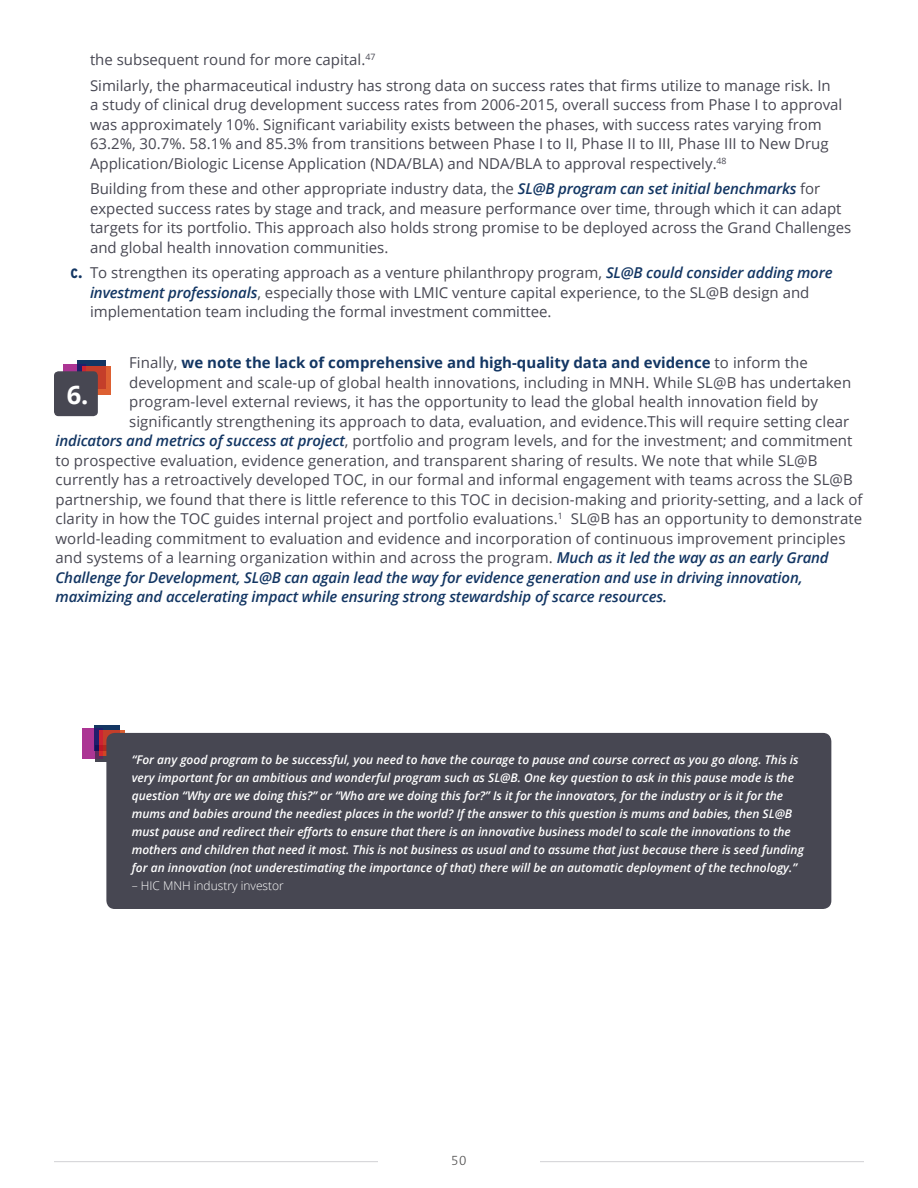
<style>
.page{position:relative;width:918px;height:1188px;background:#fff}
.page>*{position:absolute;margin:0;border:0;box-sizing:border-box;transform-origin:0 0}
.t1{font:700 25.5px "Open Sans";color:#fff}
.t2{font:15px/19.5px "Open Sans";color:#474752}
.t3{font:italic 600 15px "Open Sans";letter-spacing:-.01em;color:#133663}
.t4{font:700 15px "Open Sans";color:#133663}
.t5{font:300 13.5px "The Sans B W3";color:#535252}
.t6{font:italic 600 12px/18px "Open Sans";color:#fff}
.t7{font:300 12px "Open Sans";color:#fff}
.s1{font-weight:600;font-style:italic;color:#133663}
.s2{font-family:"Interstate";font-weight:700;font-stretch:condensed;font-size:18px;color:#133663}
.s3{font-weight:400;color:#474752}
</style>
<div class="page">
<hr style="left:54px;top:1161px;width:324px;height:1px;background:#d1d1d4">
<hr style="left:540px;top:1161px;width:324px;height:1px;background:#d1d1d4">
<svg style="left:98px;top:367px;width:13px;height:28px"></svg>
<svg style="left:77px;top:360px;width:28px;height:28px"></svg>
<svg style="left:63px;top:364px;width:23px;height:7px"></svg>
<div style="left:54px;top:371px;width:44px;height:45px;background:#474752;border-radius:4px"></div>
<div style="left:100px;top:731px;width:25px;height:25px;background:#d05d34"></div>
<svg style="left:95px;top:725px;width:25px;height:21px"></svg>
<svg style="left:95px;top:746px;width:11px;height:16px"></svg>
<svg style="left:83px;top:729px;width:20px;height:30px"></svg>
<div style="left:106px;top:733px;width:725px;height:176px;background:#474752;border-radius:8px"></div>
<p class="t2" style="left:90px;top:50px;width:287px">the subsequent round for more capital.<sup>47</sup></p>
<p class="t2" style="left:90px;top:75px;width:754px">Similarly, the pharmaceutical industry has strong data on success rates that firms utilize to manage risk. In a study of clinical drug development success rates from 2006-2015, overall success from Phase I to approval was approximately 10%. Significant variability exists between the phases, with success rates varying from 63.2%, 30.7%. 58.1% and 85.3% from transitions between Phase I to II, Phase II to III, Phase III to New Drug Application/Biologic License Application (NDA/BLA) and NDA/BLA to approval respectively.<sup>48</sup></p>
<p class="t2" style="left:90px;top:179px;width:763px">Building from these and other appropriate industry data, the <span class="s1">SL@B program can set initial benchmarks</span> for expected success rates by stage and track, and measure performance over time, through which it can adapt targets for its portfolio. This approach also holds strong promise to be deployed across the Grand Challenges and global health innovation communities.</p>
<p class="t2" style="left:90px;top:263px;width:744px;text-indent:-20px"><span class="s2">c.</span> To strengthen its operating approach as a venture philanthropy program, <span class="s1">SL@B could consider adding more investment professionals</span>, especially those with LMIC venture capital experience, to the SL@B design and implementation team including the formal investment committee.</p>
<p class="t4" style="left:129px;top:352px;width:680px"><span class="s3">Finally,</span> we note the lack of comprehensive and high-quality data and evidence <span class="s3">to inform the</span></p>
<p class="t2" style="left:129px;top:372px;width:724px">development and scale-up of global health innovations, including in MNH. While SL@B has undertaken</p>
<p class="t2" style="left:129px;top:392px;width:690px">program-level external reviews, it has the opportunity to lead the global health innovation field by</p>
<p class="t2" style="left:129px;top:411px;width:722px">significantly strengthening its approach to data, evaluation, and evidence.This will require setting clear</p>
<p class="t2" style="left:56px;top:431px;width:799px"><span class="s1">indicators and metrics of success at project</span>, portfolio and program levels, and for the investment; and commitment</p>
<p class="t2" style="left:56px;top:450px;width:764px">to prospective evaluation, evidence generation, and transparent sharing of results. We note that while SL@B</p>
<p class="t2" style="left:56px;top:470px;width:799px">currently has a retroactively developed TOC, in our formal and informal engagement with teams across the SL@B</p>
<p class="t2" style="left:56px;top:489px;width:809px">partnership, we found that there is little reference to this TOC in decision-making and priority-setting, and a lack of</p>
<p class="t2" style="left:56px;top:509px;width:808px">clarity in how the TOC guides internal project and portfolio evaluations.<sup>1</sup> SL@B has an opportunity to demonstrate</p>
<p class="t2" style="left:56px;top:528px;width:792px">world-leading commitment to evaluation and evidence and incorporation of continuous improvement principles</p>
<p class="t2" style="left:56px;top:548px;width:775px">and systems of a learning organization within and across the program. <span class="s1">Much as it led the way as an early Grand</span></p>
<p class="t3" style="left:56px;top:567px;width:749px">Challenge for Development, SL@B can again lead the way for evidence generation and use in driving innovation,</p>
<p class="t3" style="left:56px;top:587px;width:613px">maximizing and accelerating impact while ensuring strong stewardship of scarce resources.</p>
<p class="t1" style="left:67px;top:377px;width:23px">6.</p>
<p class="t6" style="left:132px;top:750px;width:674px">“For any good program to be successful, you need to have the courage to pause and course correct as you go along. This is very important for an ambitious and wonderful program such as SL@B. One key question to ask in this pause mode is the question “Why are we doing this?” or “Who are we doing this for?” Is it for the innovators, for the industry or is it for the mums and babies around the neediest places in the world? If the answer to this question is mums and babies, then SL@B must pause and redirect their efforts to ensure that there is an innovative business model to scale the innovations to the mothers and children that need it most. This is not business as usual and to assume that just because there is seed funding for an innovation (not underestimating the importance of that) there will be an automatic deployment of the technology.”</p>
<p class="t7" style="left:132px;top:877px;width:154px">– HIC MNH industry investor</p>
<p class="t5" style="left:451px;top:1152px;width:17px">50</p>
</div>
